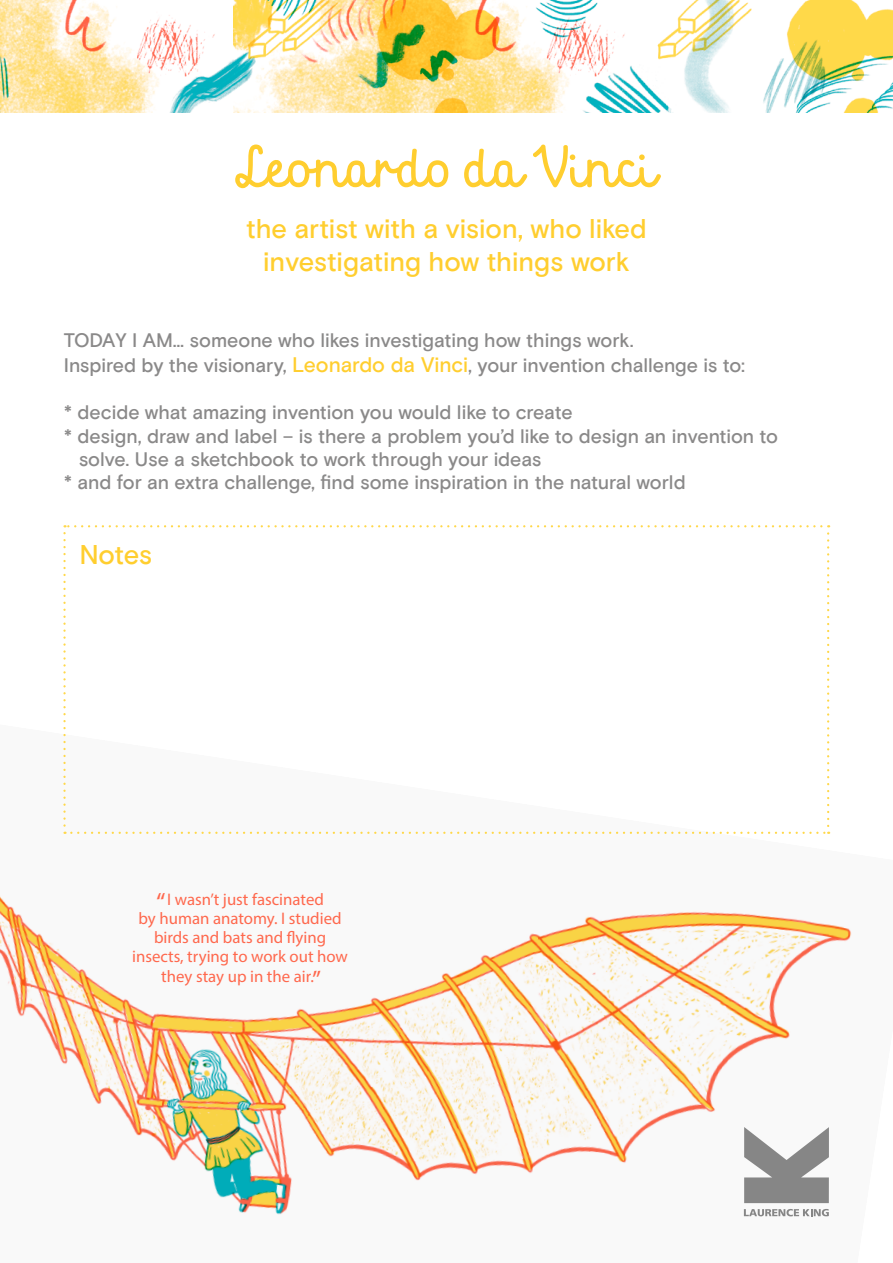
<style>
.page{position:relative;width:893px;height:1263px;background:#fff}
.page>*{position:absolute;margin:0;border:0;box-sizing:border-box;transform-origin:0 0}
.t1{font:57px "Mrs White";color:#ffce2f}
.t2{font:500 27px/33px "Basis Grotesque";color:#ffce2f;text-align:center}
.t3{font:500 19.5px/25.2px "Basis Grotesque";letter-spacing:-.005em;color:#8a8989}
.t4{font:16.8px/19.2px "Myriad Pro";color:#ff684d;text-align:center}
.s1{font-size:21px;color:#ffce2f}
.s2{font-size:26.4px}
.s3{font-size:25.2px}
</style>
<div class="page">
<img style="left:0;top:728px;width:852px;height:489px">
<img style="left:0;top:0;width:387px;height:112px">
<img style="left:387px;top:0;width:506px;height:112px">
<svg style="left:744px;top:1127px;width:85px;height:76px"></svg>
<svg style="left:744px;top:1209px;width:85px;height:7px"></svg>
<svg style="left:63px;top:525px;width:766px;height:309px"></svg>
<h1 class="t1" style="left:236px;top:130px;width:422px">Leonardo da Vinci</h1>
<h2 class="t2" style="left:246px;top:212px;width:402px">the artist with a vision, who liked investigating how things work</h2>
<p class="t3" style="left:64px;top:328px;width:683px">TODAY I AM… someone who likes investigating how things work.<br>Inspired by the visionary, <span class="s1">Leonardo da Vinci</span>, your invention challenge is to:</p>
<p class="t3" style="left:64px;top:400px;width:510px">* decide what amazing invention you would like to create</p>
<p class="t3" style="left:64px;top:423px;width:716px">* design, draw and label – is there a problem you’d like to design an invention to</p>
<p class="t3" style="left:79px;top:446px;width:464px">solve. Use a sketchbook to work through your ideas</p>
<p class="t3" style="left:64px;top:470px;width:623px">* and for an extra challenge, find some inspiration in the natural world</p>
<h2 class="t2" style="left:79px;top:538px;width:74px">Notes</h2>
<p class="t4" style="left:132px;top:889px;width:217px"><span class="s2">“</span>I wasn’t just fascinated<br>by human anatomy. I studied birds and bats and flying insects, trying to work out how they stay up in the air.<span class="s3">”</span></p>
</div>
